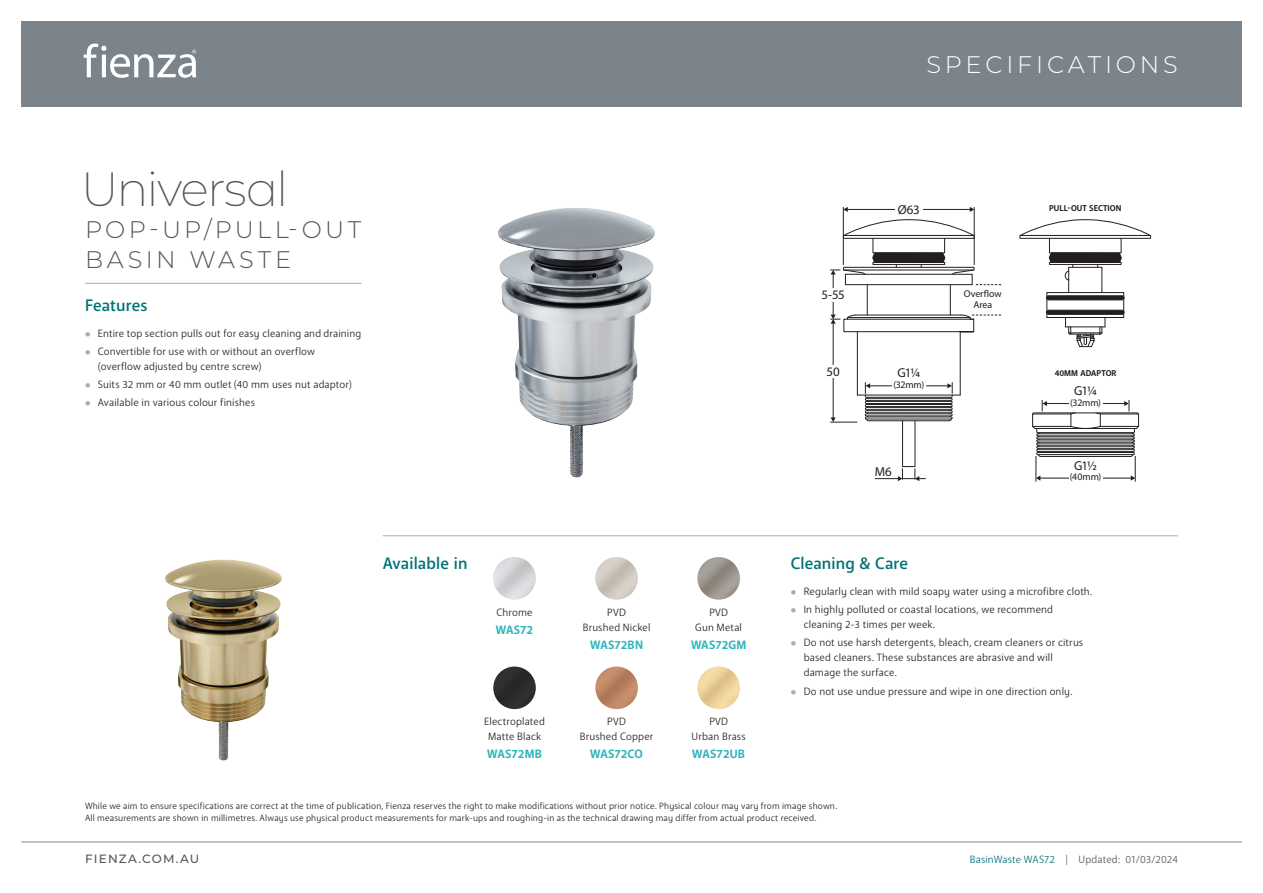
<style>
.page{position:relative;width:1263px;height:893px;background:#fff}
.page>*{position:absolute;margin:0;border:0;box-sizing:border-box;transform-origin:0 0}
.t1{font:200 48px "Montserrat";letter-spacing:-.035em;color:#525759}
.t2{font:300 24px/30px "Montserrat";letter-spacing:.145em;color:#525759}
.t3{font:300 24px "Montserrat";letter-spacing:.16em;color:#fff}
.t4{font:500 16.5px "Anago";letter-spacing:.005em;color:#007277}
.t5{font:12.9px "Myriad Pro";letter-spacing:-.065em;color:#231f20}
.t6{font:700 12px "Anago";color:#2eb5bc}
.t7{font:500 12px "Montserrat";letter-spacing:.1em;color:#525759}
.t8{font:10.5px/15px "Anago";letter-spacing:.015em;color:#231f20;text-align:center}
.t9{font:10.5px "Anago";letter-spacing:.005em;color:#525759}
.t10{font:9.9px/10.6px "Myriad Pro";letter-spacing:-.01em;color:#231f20;text-align:center}
.t11{font:9px/12px "Anago";letter-spacing:.015em;color:#231f20}
.t12{font:700 8.4px "Anago";color:#231f20}
.s1{font-weight:500;font-size:7.5px;color:#a9adb1}
.s2{color:#007277}
</style>
<div class="page">
<hr style="left:867px;top:285px;width:1px;height:30px;background:#231f20">
<hr style="left:950px;top:285px;width:1px;height:30px;background:#231f20">
<hr style="left:857px;top:332px;width:1px;height:63px;background:#231f20">
<hr style="left:960px;top:332px;width:1px;height:63px;background:#231f20">
<hr style="left:857px;top:395px;width:103px;height:1px;background:#231f20">
<svg style="left:844px;top:219px;width:130px;height:20px"></svg>
<hr style="left:844px;top:235px;width:130px;height:1px;background:#231f20">
<svg style="left:1019px;top:219px;width:132px;height:20px"></svg>
<hr style="left:1020px;top:235px;width:130px;height:1px;background:#231f20">
<svg style="left:1046px;top:252px;width:79px;height:96px"></svg>
<div style="left:902px;top:421px;width:13px;height:46px;border:1px solid #231f20"></div>
<hr style="left:843px;top:207px;width:1px;height:58px;background:#231f20">
<hr style="left:974px;top:207px;width:1px;height:58px;background:#231f20">
<hr style="left:847px;top:209px;width:123px;height:1px;background:#231f20">
<svg style="left:843px;top:207px;width:5px;height:5px"></svg>
<svg style="left:970px;top:207px;width:4px;height:5px"></svg>
<hr style="left:833px;top:323px;width:1px;height:95px;background:#231f20">
<svg style="left:830px;top:417px;width:27px;height:6px"></svg>
<hr style="left:833px;top:274px;width:1px;height:41px;background:#231f20">
<svg style="left:830px;top:314px;width:171px;height:18px"></svg>
<svg style="left:830px;top:252px;width:171px;height:33px"></svg>
<svg style="left:865px;top:382px;width:88px;height:39px"></svg>
<svg style="left:875px;top:468px;width:51px;height:13px"></svg>
<svg style="left:1032px;top:400px;width:108px;height:82px"></svg>
<div style="left:892px;top:367px;width:33px;height:22px;background:#fff"></div>
<div style="left:1069px;top:385px;width:33px;height:22px;background:#fff"></div>
<div style="left:1069px;top:460px;width:33px;height:21px;background:#fff"></div>
<div style="left:895px;top:204px;width:27px;height:11px;background:#fff"></div>
<div style="left:825px;top:365px;width:16px;height:12px;background:#fff"></div>
<div style="left:821px;top:288px;width:24px;height:13px;background:#fff"></div>
<div style="left:874px;top:466px;width:19px;height:11px;background:#fff"></div>
<img style="left:498px;top:208px;width:157px;height:269px">
<img style="left:493px;top:557px;width:43px;height:43px;border-radius:21px">
<img style="left:595px;top:557px;width:43px;height:43px;border-radius:21px">
<img style="left:493px;top:666px;width:43px;height:43px;border-radius:21px">
<img style="left:595px;top:666px;width:43px;height:43px;border-radius:21px">
<img style="left:697px;top:666px;width:43px;height:43px;border-radius:21px">
<img style="left:697px;top:557px;width:43px;height:43px;border-radius:21px">
<img style="left:165px;top:559px;width:117px;height:201px">
<hr style="left:85px;top:283px;width:276px;height:1px;background:#a9adb1">
<hr style="left:383px;top:535px;width:795px;height:1px;background:#a9adb1">
<div style="left:21px;top:21px;width:1221px;height:85px;background:#7b848b"></div>
<svg style="left:84px;top:43px;width:112px;height:35px"></svg>
<hr style="left:21px;top:842px;width:1221px;height:1px;background:#7b848b">
<h1 class="t1" style="left:81px;top:157px;width:209px">Universal</h1>
<h2 class="t2" style="left:85px;top:214px;width:278px">POP-UP/PULL-OUT<br>BASIN WASTE</h2>
<h3 class="t4" style="left:85px;top:295px;width:64px">Features</h3>
<p class="t8" style="left:85px;top:326px;width:278px"><span class="s1">●</span> Entire top section pulls out for easy cleaning and draining</p>
<p class="t8" style="left:98px;top:344px;width:219px;text-align:left;text-indent:-13px"><span class="s1">●</span> Convertible for use with or without an overflow (overflow adjusted by centre screw)</p>
<p class="t8" style="left:85px;top:377px;width:268px"><span class="s1">●</span> Suits 32 mm or 40 mm outlet (40 mm uses nut adaptor)</p>
<p class="t8" style="left:85px;top:395px;width:171px"><span class="s1">●</span> Available in various colour finishes</p>
<h3 class="t4" style="left:383px;top:553px;width:86px">Available in</h3>
<p class="t8" style="left:496px;top:605px;width:38px">Chrome</p>
<p class="t6" style="left:496px;top:622px;width:39px">WAS72</p>
<p class="t8" style="left:484px;top:714px;width:62px">Electroplated<br>Matte Black</p>
<p class="t6" style="left:487px;top:747px;width:56px">WAS72MB</p>
<p class="t8" style="left:583px;top:605px;width:69px">PVD<br>Brushed Nickel</p>
<p class="t6" style="left:590px;top:637px;width:54px">WAS72BN</p>
<p class="t8" style="left:580px;top:714px;width:75px">PVD<br>Brushed Copper</p>
<p class="t6" style="left:590px;top:747px;width:54px">WAS72CO</p>
<p class="t8" style="left:695px;top:605px;width:48px">PVD<br>Gun Metal</p>
<p class="t6" style="left:691px;top:637px;width:57px">WAS72GM</p>
<p class="t8" style="left:691px;top:714px;width:56px">PVD<br>Urban Brass</p>
<p class="t6" style="left:692px;top:747px;width:54px">WAS72UB</p>
<h2 class="t3" style="left:926px;top:48px;width:253px">SPECIFICATIONS</h2>
<p class="t5" style="left:898px;top:202px;width:23px">Ø63</p>
<p class="t12" style="left:1049px;top:203px;width:74px">PULL-OUT SECTION</p>
<p class="t5" style="left:821px;top:287px;width:25px">5-55</p>
<p class="t10" style="left:964px;top:289px;width:39px">Overflow<br>Area</p>
<p class="t5" style="left:827px;top:363px;width:15px">50</p>
<p class="t5" style="left:897px;top:365px;width:24px">G1¼</p>
<p class="t10" style="left:893px;top:379px;width:32px">(32mm)</p>
<p class="t5" style="left:875px;top:464px;width:18px">M6</p>
<p class="t12" style="left:1055px;top:368px;width:63px">40MM ADAPTOR</p>
<p class="t5" style="left:1074px;top:383px;width:24px">G1¼</p>
<p class="t10" style="left:1070px;top:397px;width:32px">(32mm)</p>
<p class="t5" style="left:1074px;top:457px;width:25px">G1½</p>
<p class="t10" style="left:1070px;top:471px;width:33px">(40mm)</p>
<h3 class="t4" style="left:791px;top:553px;width:119px">Cleaning &amp; Care</h3>
<p class="t8" style="left:791px;top:584px;width:303px"><span class="s1">●</span> Regularly clean with mild soapy water using a microfibre cloth.</p>
<p class="t8" style="left:804px;top:602px;width:251px;text-align:left;text-indent:-13px"><span class="s1">●</span> In highly polluted or coastal locations, we recommend cleaning 2-3 times per week.</p>
<p class="t8" style="left:804px;top:635px;width:281px;text-align:left;text-indent:-13px"><span class="s1">●</span> Do not use harsh detergents, bleach, cream cleaners or citrus based cleaners. These substances are abrasive and will damage the surface.</p>
<p class="t8" style="left:791px;top:684px;width:283px"><span class="s1">●</span> Do not use undue pressure and wipe in one direction only.</p>
<p class="t11" style="left:85px;top:800px;width:753px">While we aim to ensure specifications are correct at the time of publication, Fienza reserves the right to make modifications without prior notice. Physical colour may vary from image shown.<br>All measurements are shown in millimetres. Always use physical product measurements for mark-ups and roughing-in as the technical drawing may differ from actual product received.</p>
<p class="t7" style="left:85px;top:851px;width:116px">FIENZA.COM.AU</p>
<p class="t9" style="left:970px;top:853px;width:210px"><span class="s2">BasinWaste WAS72</span> | Updated: 01/03/2024</p>
</div>
